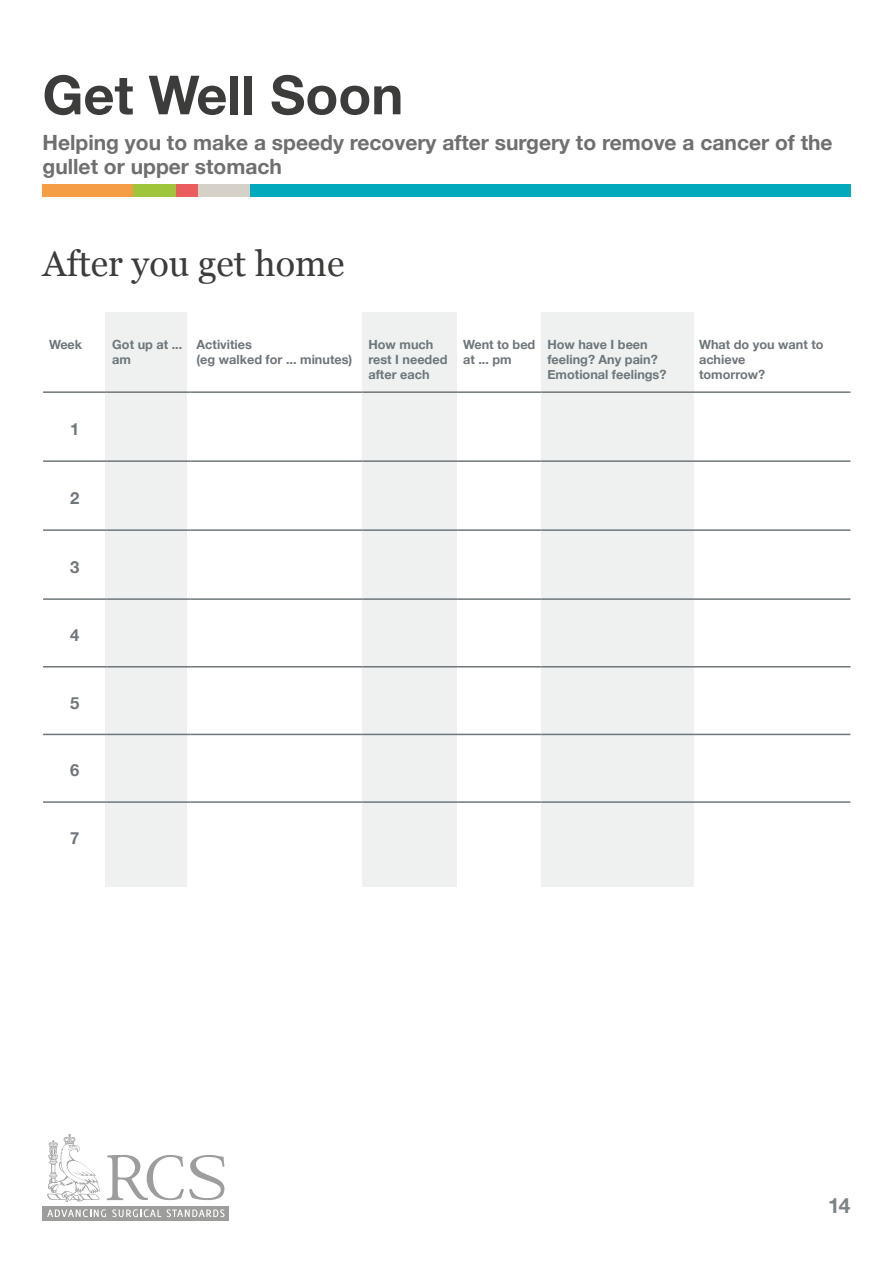
<style>
.page{position:relative;width:893px;height:1263px;background:#fff}
.page>*{position:absolute;margin:0;border:0;box-sizing:border-box;transform-origin:0 0}
.t1{font:700 54px "Helvetica Neue";color:#3c3c3b}
.t2{font:36px "Georgia";color:#3c3c3b}
.t3{font:700 21px/24px "Helvetica Neue";color:#706f6f}
.t4{font:700 21px "Helvetica Neue";color:#7d8488}
.t5{font:700 16.65px "Helvetica Neue";color:#6e767a}
.t6{font:700 12.75px/15.3px "Helvetica Neue";color:#6e767a}
</style>
<div class="page">
<div style="left:250px;top:184px;width:600px;height:13px;background:#00a9bc"></div>
<div style="left:43px;top:184px;width:91px;height:13px;background:#f59d44"></div>
<div style="left:134px;top:184px;width:42px;height:13px;background:#9fc63b"></div>
<div style="left:197px;top:184px;width:53px;height:13px;background:#d6d1c8"></div>
<div style="left:176px;top:184px;width:21px;height:13px;background:#eb5c5f"></div>
<div style="left:43px;top:1206px;width:186px;height:14px;background:#9d9d9c"></div>
<svg style="left:47px;top:1209px;width:59px;height:8px"></svg>
<svg style="left:112px;top:1209px;width:49px;height:8px"></svg>
<svg style="left:167px;top:1209px;width:58px;height:8px"></svg>
<svg style="left:47px;top:1134px;width:52px;height:68px"></svg>
<svg style="left:107px;top:1155px;width:118px;height:45px"></svg>
<div style="left:105px;top:312px;width:81px;height:575px;background:#eef1f0"></div>
<div style="left:362px;top:312px;width:95px;height:575px;background:#eef1f0"></div>
<div style="left:541px;top:312px;width:152px;height:575px;background:#eef1f0"></div>
<hr style="left:43px;top:391px;width:63px;height:2px;background:#6e767a">
<hr style="left:106px;top:391px;width:85px;height:2px;background:#6e767a">
<hr style="left:191px;top:391px;width:171px;height:2px;background:#6e767a">
<hr style="left:362px;top:391px;width:95px;height:2px;background:#6e767a">
<hr style="left:457px;top:391px;width:84px;height:2px;background:#6e767a">
<hr style="left:541px;top:391px;width:152px;height:2px;background:#6e767a">
<hr style="left:693px;top:391px;width:157px;height:2px;background:#6e767a">
<hr style="left:43px;top:460px;width:63px;height:2px;background:#6e767a">
<hr style="left:106px;top:460px;width:85px;height:2px;background:#6e767a">
<hr style="left:191px;top:460px;width:171px;height:2px;background:#6e767a">
<hr style="left:362px;top:460px;width:95px;height:2px;background:#6e767a">
<hr style="left:457px;top:460px;width:84px;height:2px;background:#6e767a">
<hr style="left:541px;top:460px;width:152px;height:2px;background:#6e767a">
<hr style="left:693px;top:460px;width:157px;height:2px;background:#6e767a">
<hr style="left:43px;top:529px;width:63px;height:2px;background:#6e767a">
<hr style="left:106px;top:529px;width:85px;height:2px;background:#6e767a">
<hr style="left:191px;top:529px;width:171px;height:2px;background:#6e767a">
<hr style="left:362px;top:529px;width:95px;height:2px;background:#6e767a">
<hr style="left:457px;top:529px;width:84px;height:2px;background:#6e767a">
<hr style="left:541px;top:529px;width:152px;height:2px;background:#6e767a">
<hr style="left:693px;top:529px;width:157px;height:2px;background:#6e767a">
<hr style="left:43px;top:598px;width:63px;height:2px;background:#6e767a">
<hr style="left:106px;top:598px;width:85px;height:2px;background:#6e767a">
<hr style="left:191px;top:598px;width:171px;height:2px;background:#6e767a">
<hr style="left:362px;top:598px;width:95px;height:2px;background:#6e767a">
<hr style="left:457px;top:598px;width:84px;height:2px;background:#6e767a">
<hr style="left:541px;top:598px;width:152px;height:2px;background:#6e767a">
<hr style="left:693px;top:598px;width:157px;height:2px;background:#6e767a">
<hr style="left:43px;top:666px;width:63px;height:1px;background:#6e767a">
<hr style="left:106px;top:666px;width:85px;height:1px;background:#6e767a">
<hr style="left:191px;top:666px;width:171px;height:1px;background:#6e767a">
<hr style="left:362px;top:666px;width:95px;height:1px;background:#6e767a">
<hr style="left:457px;top:666px;width:84px;height:1px;background:#6e767a">
<hr style="left:541px;top:666px;width:152px;height:1px;background:#6e767a">
<hr style="left:693px;top:666px;width:157px;height:1px;background:#6e767a">
<hr style="left:43px;top:734px;width:63px;height:1px;background:#6e767a">
<hr style="left:106px;top:734px;width:85px;height:1px;background:#6e767a">
<hr style="left:191px;top:734px;width:171px;height:1px;background:#6e767a">
<hr style="left:362px;top:734px;width:95px;height:1px;background:#6e767a">
<hr style="left:457px;top:734px;width:84px;height:1px;background:#6e767a">
<hr style="left:541px;top:734px;width:152px;height:1px;background:#6e767a">
<hr style="left:693px;top:734px;width:157px;height:1px;background:#6e767a">
<hr style="left:43px;top:801px;width:63px;height:2px;background:#6e767a">
<hr style="left:106px;top:801px;width:85px;height:2px;background:#6e767a">
<hr style="left:191px;top:801px;width:171px;height:2px;background:#6e767a">
<hr style="left:362px;top:801px;width:95px;height:2px;background:#6e767a">
<hr style="left:457px;top:801px;width:84px;height:2px;background:#6e767a">
<hr style="left:541px;top:801px;width:152px;height:2px;background:#6e767a">
<hr style="left:693px;top:801px;width:157px;height:2px;background:#6e767a">
<h1 class="t1" style="left:43px;top:46px;width:362px">Get Well Soon</h1>
<h3 class="t3" style="left:43px;top:129px;width:792px">Helping you to make a speedy recovery after surgery to remove a cancer of the gullet or upper stomach</h3>
<h2 class="t2" style="left:43px;top:242px;width:303px">After you get home</h2>
<p class="t6" style="left:49px;top:336px;width:35px">Week</p>
<p class="t6" style="left:112px;top:336px;width:72px">Got up at ... am</p>
<p class="t6" style="left:197px;top:336px;width:157px">Activities<br>(eg walked for ... minutes)</p>
<p class="t6" style="left:368px;top:336px;width:80px">How much rest I needed after each</p>
<p class="t6" style="left:463px;top:336px;width:74px">Went to bed at ... pm</p>
<p class="t6" style="left:547px;top:336px;width:121px">How have I been feeling? Any pain?<br>Emotional feelings?</p>
<p class="t6" style="left:699px;top:336px;width:126px">What do you want to achieve<br>tomorrow?</p>
<h3 class="t5" style="left:70px;top:414px;width:11px">1</h3>
<h3 class="t5" style="left:70px;top:483px;width:11px">2</h3>
<h3 class="t5" style="left:70px;top:552px;width:11px">3</h3>
<h3 class="t5" style="left:70px;top:620px;width:11px">4</h3>
<h3 class="t5" style="left:70px;top:688px;width:11px">5</h3>
<h3 class="t5" style="left:70px;top:755px;width:11px">6</h3>
<h3 class="t5" style="left:70px;top:823px;width:11px">7</h3>
<h3 class="t4" style="left:828px;top:1186px;width:24px">14</h3>
</div>
